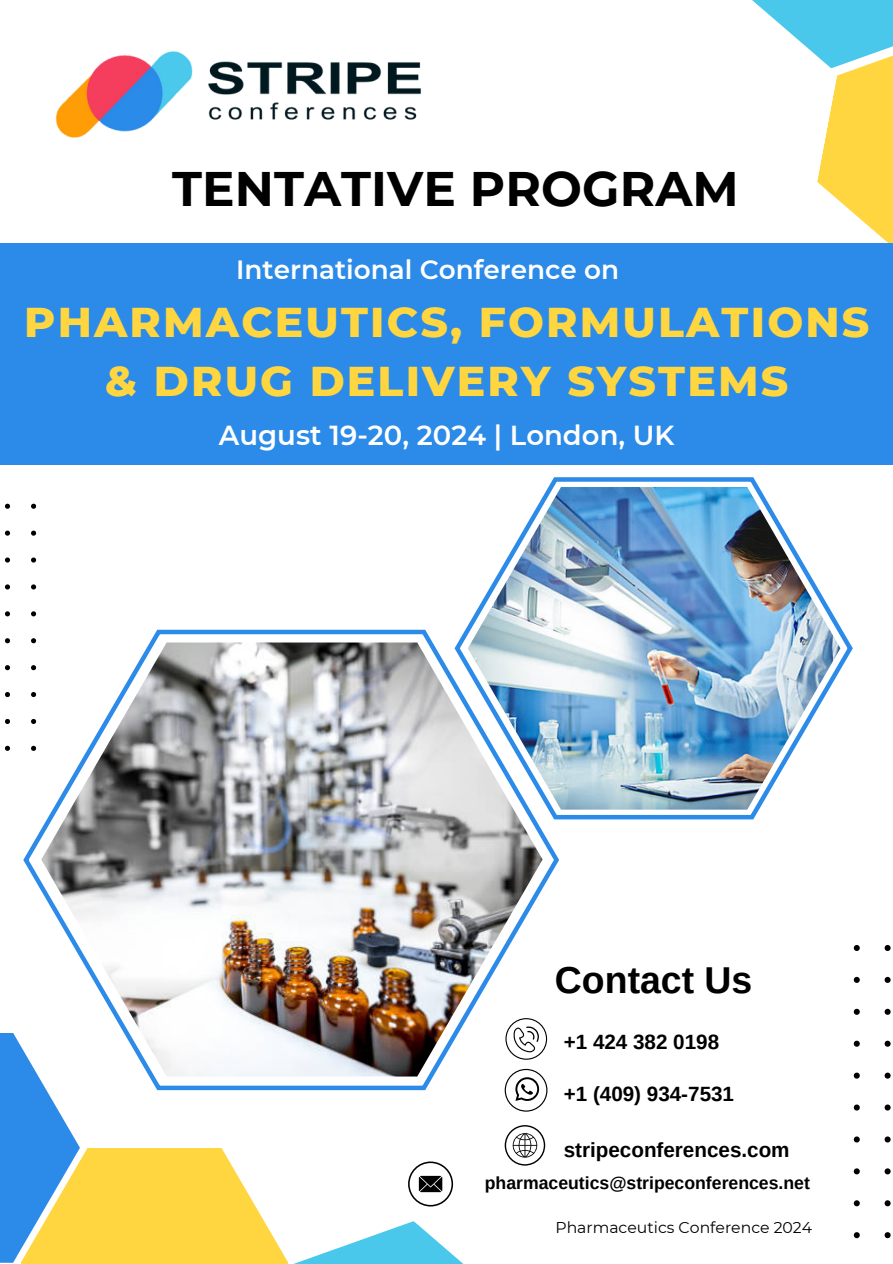
<style>
.page{position:relative;width:893px;height:1264px;background:#fff}
.page>*{position:absolute;margin:0;border:0;box-sizing:border-box;transform-origin:0 0}
.t1{font:700 48.45px "Montserrat";color:#000}
.t2{font:800 42.45px/58.5px "Montserrat";letter-spacing:.05em;color:#ffd63f;text-align:center}
.t3{font:700 37.35px "Arimo";color:#000}
.t4{font:600 27.45px "Montserrat";color:#fff}
.t5{font:600 26.25px "Montserrat";color:#fff}
.t6{font:700 20.7px "Arimo";color:#000}
.t7{font:700 17.7px "Arimo";color:#000}
.t8{font:15.6px "Montserrat";color:#000}
</style>
<div class="page">
<svg style="left:23px;top:629px;width:536px;height:461px"></svg>
<img style="left:41px;top:642px;width:501px;height:434px">
<div style="left:21px;top:1147px;width:267px;height:116px;background:#ffd63f"></div>
<svg style="left:0;top:1032px;width:80px;height:230px;fill:#2c8be8"></svg>
<svg style="left:752px;top:0;width:140px;height:243px"></svg>
<img style="left:55px;top:51px;width:366px;height:87px">
<div style="left:0;top:243px;width:892px;height:222px;background:#2c8be8"></div>
<svg style="left:264px;top:1221px;width:198px;height:42px"></svg>
<svg style="left:853px;top:945px;width:38px;height:293px"></svg>
<svg style="left:5px;top:503px;width:31px;height:248px"></svg>
<svg style="left:454px;top:477px;width:398px;height:342px"></svg>
<img style="left:468px;top:487px;width:372px;height:322px">
<svg style="left:408px;top:1161px;width:45px;height:45px"></svg>
<svg style="left:505px;top:1018px;width:42px;height:41px"></svg>
<svg style="left:504px;top:1068px;width:43px;height:43px"></svg>
<svg style="left:504px;top:1125px;width:41px;height:40px"></svg>
<h2 class="t1" style="left:172px;top:159px;width:568px">TENTATIVE PROGRAM</h2>
<p class="t5" style="left:236px;top:254px;width:384px">International Conference on</p>
<h4 class="t2" style="left:24px;top:293px;width:846px">PHARMACEUTICS, FORMULATIONS &amp; DRUG DELIVERY SYSTEMS</h4>
<p class="t4" style="left:219px;top:419px;width:457px">August 19-20, 2024 | London, UK</p>
<p class="t3" style="left:555px;top:958px;width:199px">Contact Us</p>
<p class="t6" style="left:563px;top:1030px;width:157px">+1 424 382 0198</p>
<h3 class="t6" style="left:563px;top:1082px;width:172px">+1 (409) 934-7531</h3>
<h5 class="t6" style="left:563px;top:1138px;width:227px">stripeconferences.com</h5>
<p class="t7" style="left:485px;top:1173px;width:326px">pharmaceutics@stripeconferences.net</p>
<h5 class="t8" style="left:555px;top:1217px;width:258px">Pharmaceutics Conference 2024</h5>
</div>
